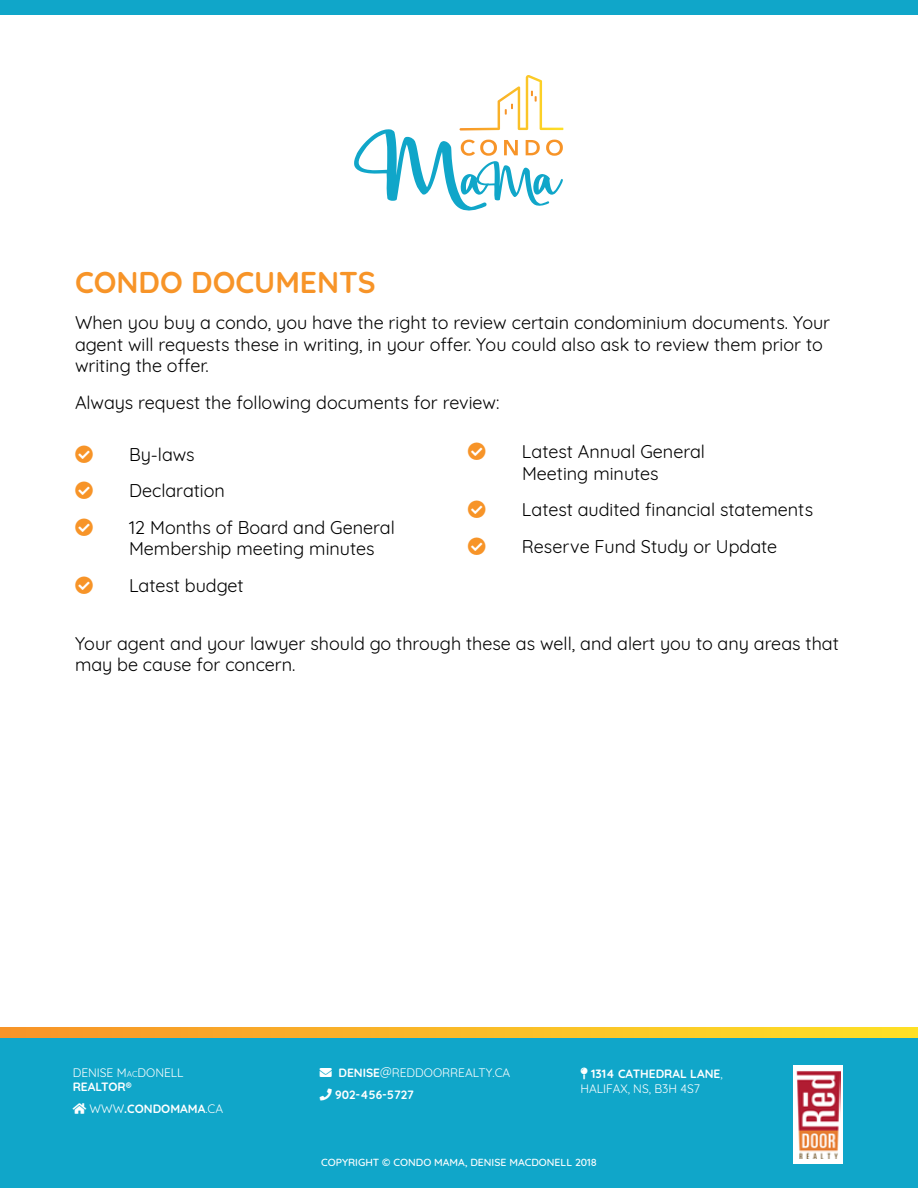
<style>
.page{position:relative;width:918px;height:1188px;background:#fff}
.page>*{position:absolute;margin:0;border:0;box-sizing:border-box;transform-origin:0 0}
.t1{font:700 30px "Quicksand";color:#f79428}
.t2{font:18px/21.6px "Quicksand";color:#000}
.t3{font:12px/14.4px "Quicksand";color:#fff}
.t4{font:700 12px "Quicksand";color:#fff}
.t5{font:500 10.5px "Quicksand";color:#fff}
.s1{color:#f79428}
.s2{font-style:inherit}
.s3{font-size:8.4px}
.s4{font-weight:700}
.s5{font-weight:400}
</style>
<div class="page">
<div style="left:0;top:1038px;width:918px;height:150px;background:#10a6c9"></div>
<svg style="left:0;top:1028px;width:918px;height:10px;background:#faba27"></svg>
<svg style="left:354px;top:75px;width:209px;height:136px"></svg>
<div style="left:0;top:0;width:918px;height:15px;background:#10a6c9"></div>
<div style="left:794px;top:1065px;width:49px;height:98px;background:#fff"></div>
<img style="left:796px;top:1071px;width:44px;height:87px">
<h1 class="t1" style="left:75px;top:257px;width:302px">CONDO DOCUMENTS</h1>
<p class="t2" style="left:75px;top:310px;width:757px">When you buy a condo, you have the right to review certain condominium documents. Your agent will requests these in writing, in your offer. You could also ask to review them prior to writing the offer.</p>
<p class="t2" style="left:75px;top:390px;width:426px">Always request the following documents for review:</p>
<p class="t2" style="left:75px;top:441px;width:121px"><span class="s1">●</span> By-laws</p>
<p class="t2" style="left:75px;top:478px;width:151px"><span class="s1">●</span> Declaration</p>
<p class="t2" style="left:129px;top:515px;width:267px;text-indent:-54px"><span class="s1">●</span> 12 Months of Board and General<br>Membership meeting minutes</p>
<p class="t2" style="left:75px;top:573px;width:170px"><span class="s1">●</span> Latest budget</p>
<p class="t2" style="left:468px;top:439px;width:239px;text-align:center"><span class="s1">●</span> Latest Annual General<br>Meeting minutes</p>
<p class="t2" style="left:468px;top:497px;width:347px"><span class="s1">●</span> Latest audited financial statements</p>
<p class="t2" style="left:468px;top:534px;width:311px"><span class="s1">●</span> Reserve Fund Study or Update</p>
<p class="t2" style="left:75px;top:630px;width:765px">Your agent and your lawyer should go through these as well, and alert you to any areas that may be cause for concern.</p>
<p class="t3" style="left:73px;top:1064px;width:112px">DENISE <span class="s2">M</span><span class="s3">ac</span><span class="s2">D</span>ONELL<br><span class="s4">REALTOR®</span></p>
<p class="t4" style="left:73px;top:1099px;width:152px">★ <span class="s5">WWW</span>.CONDOMAMA<span class="s5">.CA</span></p>
<p class="t3" style="left:338px;top:1064px;width:173px"><span class="s4">DENISE</span>@REDDOORREALTY.CA</p>
<p class="t4" style="left:320px;top:1085px;width:96px">★ 902-456-5727</p>
<p class="t3" style="left:580px;top:1066px;width:144px;text-indent:11px"><span class="s4">1314 CATHEDRAL LANE</span>,<br>HALIFAX, NS, B3H 4S7</p>
<p class="t5" style="left:321px;top:1154px;width:277px">COPYRIGHT © CONDO MAMA, DENISE MACDONELL 2018</p>
</div>
